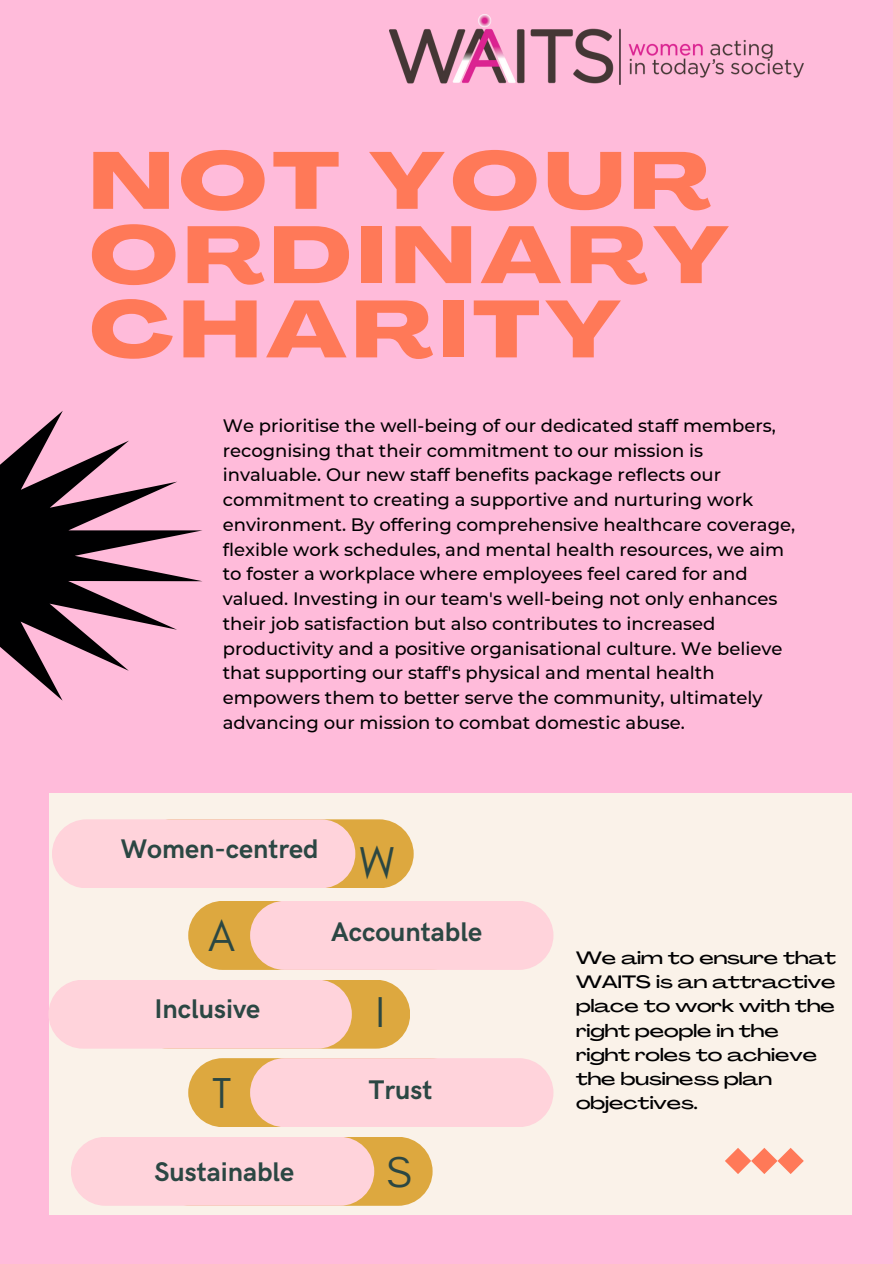
<style>
.page{position:relative;width:893px;height:1264px;background:#fff}
.page>*{position:absolute;margin:0;border:0;box-sizing:border-box;transform-origin:0 0}
.t1{font:800 79.5px/74.2px "Agrandir Grand";letter-spacing:.07em;color:#ff7958}
.t2{font:43.95px "Glacial Indifference";color:#2b4743}
.t3{font:700 27px "HK Grotesk";color:#2b4743}
.t4{font:500 18px/24.8px "Montserrat";color:#000001}
.t5{font:500 17.7px/24.3px "Agrandir Grand";color:#000001}
</style>
<div class="page">
<div style="left:0;top:0;width:892px;height:1263px;background:#ffbbda"></div>
<div style="left:49px;top:793px;width:802px;height:422px;background:#faf2e9"></div>
<svg style="left:0;top:411px;width:202px;height:290px"></svg>
<svg style="left:725px;top:1148px;width:78px;height:25px"></svg>
<div style="left:188px;top:900px;width:277px;height:69px;background:#dda83f;border-radius:34px"></div>
<div style="left:137px;top:819px;width:276px;height:69px;background:#dda83f;border-radius:34px"></div>
<div style="left:250px;top:900px;width:303px;height:69px;background:#ffd3db;border-radius:34px"></div>
<div style="left:52px;top:819px;width:303px;height:69px;background:#ffd3db;border-radius:34px"></div>
<div style="left:188px;top:1058px;width:277px;height:69px;background:#dda83f;border-radius:34px"></div>
<div style="left:133px;top:979px;width:277px;height:69px;background:#dda83f;border-radius:34px"></div>
<div style="left:250px;top:1058px;width:303px;height:69px;background:#ffd3db;border-radius:34px"></div>
<div style="left:48px;top:979px;width:304px;height:69px;background:#ffd3db;border-radius:34px"></div>
<div style="left:156px;top:1136px;width:276px;height:69px;background:#dda83f;border-radius:34px"></div>
<div style="left:71px;top:1136px;width:303px;height:69px;background:#ffd3db;border-radius:34px"></div>
<img style="left:389px;top:15px;width:414px;height:69px">
<p class="t1" style="left:89px;top:152px;width:641px">NOT YOUR<br>ORDINARY<br>CHARITY</p>
<p class="t4" style="left:223px;top:413px;width:574px">We prioritise the well-being of our dedicated staff members, recognising that their commitment to our mission is invaluable. Our new staff benefits package reflects our commitment to creating a supportive and nurturing work environment. By offering comprehensive healthcare coverage, flexible work schedules, and mental health resources, we aim to foster a workplace where employees feel cared for and valued. Investing in our team's well-being not only enhances their job satisfaction but also contributes to increased productivity and a positive organisational culture. We believe that supporting our staff's physical and mental health empowers them to better serve the community, ultimately advancing our mission to combat domestic abuse.</p>
<p class="t3" style="left:121px;top:833px;width:199px">Women-centred</p>
<p class="t2" style="left:360px;top:835px;width:36px">W</p>
<p class="t2" style="left:208px;top:908px;width:29px">A</p>
<p class="t3" style="left:331px;top:916px;width:152px">Accountable</p>
<p class="t3" style="left:154px;top:994px;width:107px">Inclusive</p>
<p class="t2" style="left:212px;top:1066px;width:21px">T</p>
<p class="t2" style="left:375px;top:985px;width:11px">I</p>
<p class="t3" style="left:369px;top:1075px;width:65px">Trust</p>
<p class="t3" style="left:154px;top:1156px;width:141px">Sustainable</p>
<p class="t2" style="left:386px;top:1144px;width:27px">S</p>
<p class="t5" style="left:576px;top:947px;width:262px">We aim to ensure that<br>WAITS is an attractive place to work with the right people in the right roles to achieve the business plan objectives.</p>
</div>
